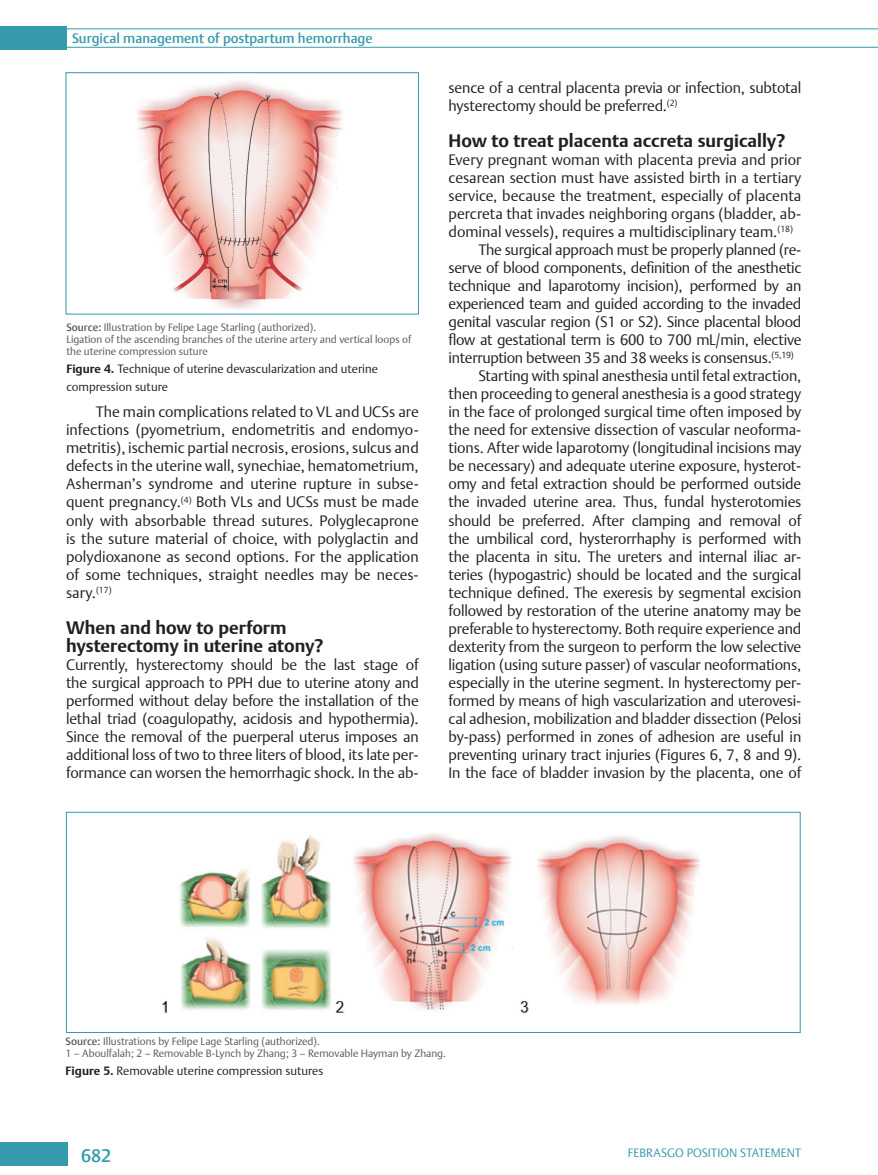
<style>
.page{position:relative;width:878px;height:1175px;background:#fff}
.page>*{position:absolute;margin:0;border:0;box-sizing:border-box;transform-origin:0 0}
.t1{font:700 18px/18px "Thieme Argo 2011";color:#231f20}
.t2{font:500 18px "Thieme Argo 2011";color:#369aad}
.t3{font:300 15px/18px "Thieme Argo 2011";letter-spacing:-.01em;color:#231f20;text-align:justify}
.t4{font:500 13.5px "Thieme Argo 2011";color:#369aad}
.t5{font:300 12px/18px "Thieme Argo 2011";color:#231f20}
.t6{font:300 12px "Thieme Argo 2011";color:#369aad}
.t7{font:300 10.5px/12px "Thieme Argo 2011";color:#57585a}
.s1{font-weight:500}
.s2{font-weight:700}
</style>
<div class="page">
<div style="left:0;top:1142px;width:68px;height:23px;background:#369aad"></div>
<hr style="left:67px;top:47px;width:811px;height:1px;background:#369aad">
<hr style="left:67px;top:28px;width:811px;height:1px;background:#369aad">
<div style="left:0;top:26px;width:66px;height:24px;background:#369aad"></div>
<img style="left:137px;top:81px;width:206px;height:228px">
<div style="left:66px;top:72px;width:353px;height:242px;border:1px solid #369aad"></div>
<img style="left:161px;top:833px;width:539px;height:180px">
<div style="left:66px;top:812px;width:734px;height:220px;border:1px solid #369aad"></div>
<p class="t4" style="left:72px;top:29px;width:302px">Surgical management of postpartum hemorrhage</p>
<p class="t7" style="left:66px;top:321px;width:346px"><span class="s1">Source:</span> Illustration by Felipe Lage Starling (authorized).<br>Ligation of the ascending branches of the uterine artery and vertical loops of the uterine compression suture</p>
<p class="t5" style="left:66px;top:360px;width:313px"><span class="s2">Figure 4.</span> Technique of uterine devascularization and uterine compression suture</p>
<p class="t3" style="left:66px;top:403px;width:354px;text-indent:30px">The main complications related to VL and UCSs are infections (pyometrium, endometritis and endomyo&shy;metritis), ischemic partial necrosis, erosions, sulcus and defects in the uterine wall, synechiae, hematometrium, Asherman’s syndrome and uterine rupture in subse&shy;quent pregnancy.<sup>(4)</sup> Both VLs and UCSs must be made only with absorbable thread sutures. Polyglecaprone is the suture material of choice, with polyglactin and polydioxanone as second options. For the application of some techniques, straight needles may be neces&shy;sary.<sup>(17)</sup></p>
<p class="t1" style="left:66px;top:618px;width:259px">When and how to perform hysterectomy in uterine atony?</p>
<p class="t3" style="left:66px;top:655px;width:354px">Currently, hysterectomy should be the last stage of the surgical approach to PPH due to uterine atony and performed without delay before the installation of the lethal triad (coagulopathy, acidosis and hypothermia).<br>Since the removal of the puerperal uterus imposes an additional loss of two to three liters of blood, its late per&shy;formance can worsen the hemorrhagic shock. In the ab-</p>
<p class="t3" style="left:448px;top:79px;width:354px">sence of a central placenta previa or infection, subtotal hysterectomy should be preferred.<sup>(2)</sup></p>
<p class="t1" style="left:448px;top:132px;width:338px">How to treat placenta accreta surgically?</p>
<p class="t3" style="left:448px;top:151px;width:354px">Every pregnant woman with placenta previa and prior</p>
<p class="t3" style="left:448px;top:169px;width:354px">cesarean section must have assisted birth in a tertiary</p>
<p class="t3" style="left:448px;top:187px;width:354px">service, because the treatment, especially of placenta</p>
<p class="t3" style="left:448px;top:205px;width:354px">percreta that invades neighboring organs (bladder, ab-</p>
<p class="t3" style="left:448px;top:223px;width:346px">dominal vessels), requires a multidisciplinary team.<sup>(18)</sup></p>
<p class="t3" style="left:478px;top:241px;width:324px">The surgical approach must be properly planned (re-</p>
<p class="t3" style="left:448px;top:259px;width:354px">serve of blood components, definition of the anesthetic</p>
<p class="t3" style="left:448px;top:277px;width:354px">technique and laparotomy incision), performed by an</p>
<p class="t3" style="left:448px;top:295px;width:354px">experienced team and guided according to the invaded</p>
<p class="t3" style="left:448px;top:313px;width:354px">genital vascular region (S1 or S2). Since placental blood</p>
<p class="t3" style="left:448px;top:331px;width:354px">flow at gestational term is 600 to 700 mL/min, elective</p>
<p class="t3" style="left:448px;top:349px;width:346px">interruption between 35 and 38 weeks is consensus.<sup>(5,19)</sup></p>
<p class="t3" style="left:478px;top:367px;width:324px">Starting with spinal anesthesia until fetal extraction,</p>
<p class="t3" style="left:448px;top:385px;width:354px">then proceeding to general anesthesia is a good strategy</p>
<p class="t3" style="left:448px;top:403px;width:354px">in the face of prolonged surgical time often imposed by</p>
<p class="t3" style="left:448px;top:421px;width:354px">the need for extensive dissection of vascular neoforma-</p>
<p class="t3" style="left:448px;top:439px;width:354px">tions. After wide laparotomy (longitudinal incisions may</p>
<p class="t3" style="left:448px;top:457px;width:354px">be necessary) and adequate uterine exposure, hysterot-</p>
<p class="t3" style="left:448px;top:475px;width:354px">omy and fetal extraction should be performed outside</p>
<p class="t3" style="left:448px;top:493px;width:354px">the invaded uterine area. Thus, fundal hysterotomies</p>
<p class="t3" style="left:448px;top:511px;width:354px">should be preferred. After clamping and removal of</p>
<p class="t3" style="left:448px;top:529px;width:354px">the umbilical cord, hysterorrhaphy is performed with</p>
<p class="t3" style="left:448px;top:547px;width:354px">the placenta in situ. The ureters and internal iliac ar-</p>
<p class="t3" style="left:448px;top:565px;width:354px">teries (hypogastric) should be located and the surgical</p>
<p class="t3" style="left:448px;top:583px;width:354px">technique defined. The exeresis by segmental excision</p>
<p class="t3" style="left:448px;top:601px;width:354px">followed by restoration of the uterine anatomy may be</p>
<p class="t3" style="left:448px;top:619px;width:354px">preferable to hysterectomy. Both require experience and</p>
<p class="t3" style="left:448px;top:637px;width:354px">dexterity from the surgeon to perform the low selective</p>
<p class="t3" style="left:448px;top:655px;width:354px">ligation (using suture passer) of vascular neoformations,</p>
<p class="t3" style="left:448px;top:673px;width:354px">especially in the uterine segment. In hysterectomy per-</p>
<p class="t3" style="left:448px;top:691px;width:354px">formed by means of high vascularization and uterovesi-</p>
<p class="t3" style="left:448px;top:709px;width:354px">cal adhesion, mobilization and bladder dissection (Pelosi</p>
<p class="t3" style="left:448px;top:727px;width:354px">by-pass) performed in zones of adhesion are useful in</p>
<p class="t3" style="left:448px;top:745px;width:354px">preventing urinary tract injuries (Figures 6, 7, 8 and 9).</p>
<p class="t3" style="left:448px;top:763px;width:354px">In the face of bladder invasion by the placenta, one of</p>
<p class="t7" style="left:66px;top:1035px;width:382px"><span class="s1">Source:</span> Illustrations by Felipe Lage Starling (authorized).<br>1 – Aboulfalah; 2 – Removable B-Lynch by Zhang; 3 – Removable Hayman by Zhang.</p>
<p class="t5" style="left:66px;top:1061px;width:259px"><span class="s2">Figure 5.</span> Removable uterine compression sutures</p>
<p class="t2" style="left:81px;top:1143px;width:32px">682</p>
<p class="t6" style="left:627px;top:1145px;width:175px">FEBRASGO POSITION STATEMENT</p>
</div>
